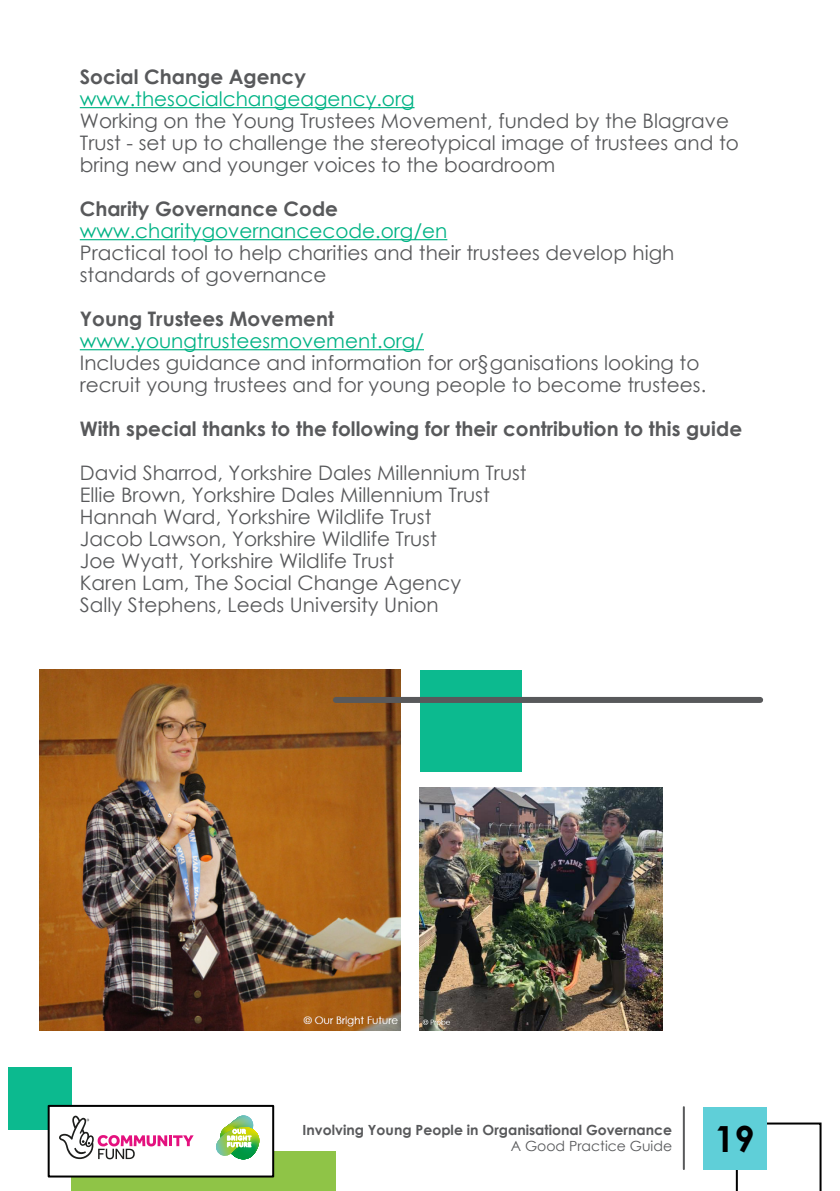
<style>
.page{position:relative;width:840px;height:1191px;background:#fff}
.page>*{position:absolute;margin:0;border:0;box-sizing:border-box;transform-origin:0 0}
.t1{font:700 36px "Century Gothic";color:#000}
.Body_Copy{font:20px/22px "Century Gothic";color:#58595b}
.Body_Copy-2{font:700 20px "Century Gothic";color:#58595b}
.Body_Copy-3{font:20px "Century Gothic";color:#00b385}
.t2{font:700 14px "Century Gothic";color:#58595b}
.t3{font:14px "Century Gothic";color:#58595b}
.s1{color:#00b385}
</style>
<div class="page">
<hr style="left:682px;top:1107px;width:2px;height:62px;background:#58595b">
<hr style="left:80px;top:107px;width:334px;height:1px;background:#00b385">
<hr style="left:80px;top:239px;width:367px;height:1px;background:#00b385">
<hr style="left:80px;top:349px;width:344px;height:1px;background:#00b385">
<img style="left:420px;top:788px;width:242px;height:242px">
<img style="left:40px;top:670px;width:360px;height:360px">
<div style="left:420px;top:670px;width:101px;height:101px;background:#0cba8f"></div>
<div style="left:336px;top:697px;width:423px;height:6px;background:#58595b"></div>
<div style="left:71px;top:1151px;width:265px;height:40px;background:#8fc447"></div>
<div style="left:8px;top:1067px;width:63px;height:62px;background:#0cba8f"></div>
<div style="left:49px;top:1105px;width:224px;height:71px;background:#fff"></div>
<div style="left:48px;top:1104px;width:226px;height:73px;border:2px solid #000"></div>
<svg style="left:59px;top:1115px;width:134px;height:44px"></svg>
<svg style="left:216px;top:1115px;width:43px;height:44px"></svg>
<svg style="left:735px;top:1122px;width:86px;height:69px"></svg>
<div style="left:702px;top:1107px;width:63px;height:62px;background:#5fcfd8"></div>
<p class="Body_Copy-2" style="left:80px;top:61px;width:228px">Social Change Agency</p>
<p class="Body_Copy-3" style="left:80px;top:84px;width:336px">www.thesocialchangeagency.org</p>
<p class="Body_Copy" style="left:80px;top:109px;width:660px">Working on the Young Trustees Movement, funded by the Blagrave<br>Trust - set up to challenge the stereotypical image of trustees and to bring new and younger voices to the boardroom</p>
<p class="Body_Copy-2" style="left:80px;top:193px;width:259px">Charity Governance Code</p>
<p class="Body_Copy-3" style="left:80px;top:216px;width:369px">www.charitygovernancecode.org/en</p>
<p class="Body_Copy" style="left:80px;top:241px;width:595px">Practical tool to help charities and their trustees develop high standards of governance</p>
<p class="Body_Copy-2" style="left:80px;top:303px;width:256px">Young Trustees Movement</p>
<p class="Body_Copy" style="left:80px;top:329px;width:627px"><span class="s1">www.youngtrusteesmovement.org/<br></span>Includes guidance and information for or§ganisations looking to recruit young trustees and for young people to become trustees.</p>
<p class="Body_Copy-2" style="left:80px;top:413px;width:663px">With special thanks to the following for their contribution to this guide</p>
<p class="Body_Copy" style="left:80px;top:461px;width:448px">David Sharrod, Yorkshire Dales Millennium Trust</p>
<p class="Body_Copy" style="left:80px;top:483px;width:411px">Ellie Brown, Yorkshire Dales Millennium Trust</p>
<p class="Body_Copy" style="left:80px;top:505px;width:353px">Hannah Ward, Yorkshire Wildlife Trust</p>
<p class="Body_Copy" style="left:80px;top:527px;width:358px">Jacob Lawson, Yorkshire Wildlife Trust</p>
<p class="Body_Copy" style="left:80px;top:549px;width:315px">Joe Wyatt, Yorkshire Wildlife Trust</p>
<p class="Body_Copy" style="left:80px;top:571px;width:382px">Karen Lam, The Social Change Agency</p>
<p class="Body_Copy" style="left:80px;top:593px;width:360px">Sally Stephens, Leeds University Union</p>
<p class="t2" style="left:302px;top:1119px;width:371px">Involving Young People in Organisational Governance</p>
<p class="t3" style="left:510px;top:1136px;width:163px">A Good Practice Guide</p>
<h1 class="t1" style="left:714px;top:1111px;width:42px">19</h1>
</div>
